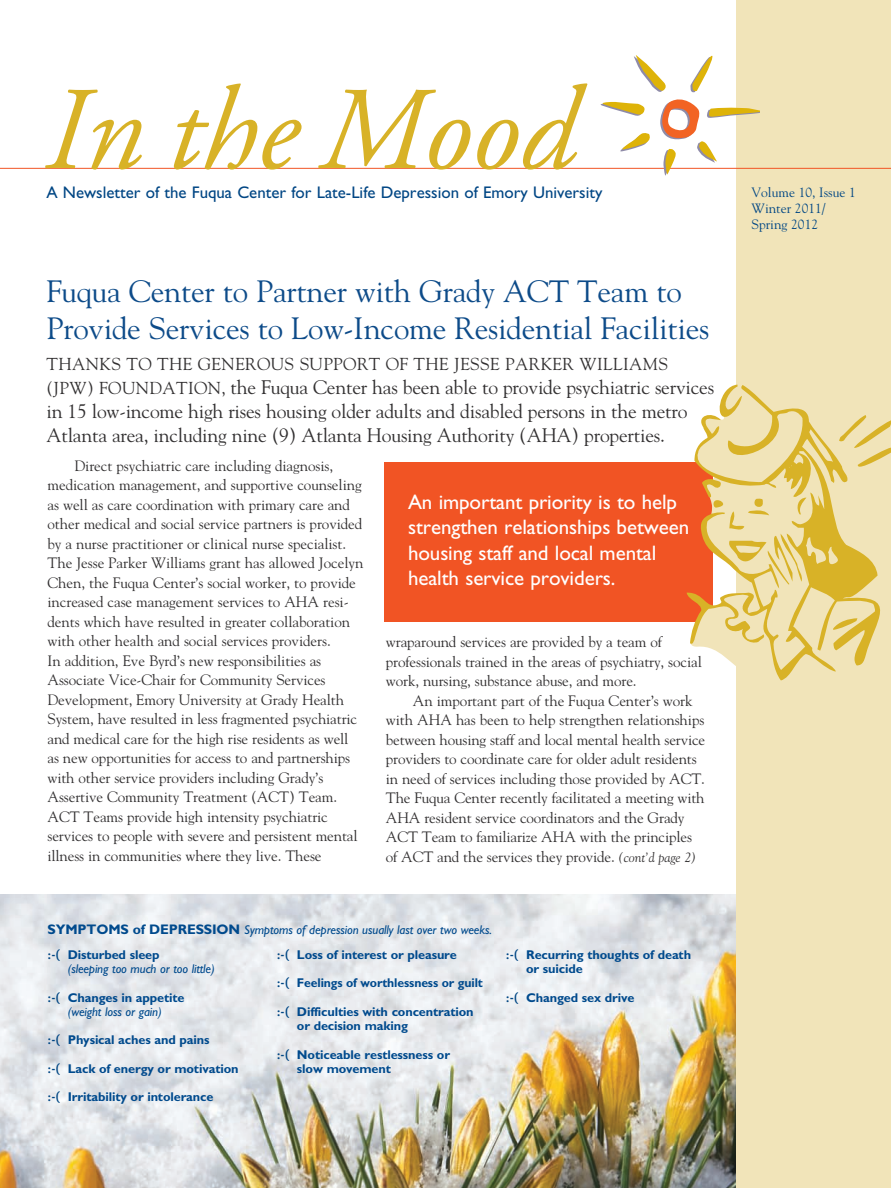
<style>
.page{position:relative;width:891px;height:1188px;background:#fff}
.page>*{position:absolute;margin:0;border:0;box-sizing:border-box;transform-origin:0 0}
.t1{font:341.7px "Face Cuts Four";color:#d8b227}
.t2{font:italic 118.2px "Adobe Garamond Pro";color:#d8b227}
.t3{font:30.75px/36.8px "Goudy";letter-spacing:-.005em;color:#0d4b89}
.t4{font:21px/25.5px "Gill Sans Std";letter-spacing:-.005em;color:#fff}
.t5{font:19.5px/24px "Goudy";letter-spacing:-.01em;color:#312f30}
.t6{font:17.25px "Goudy";letter-spacing:.02em;color:#312f30}
.t7{font:16.8px "Gill Sans Std";color:#004684}
.t8{font:15px/19.5px "Goudy";letter-spacing:-.01em;color:#312f30}
.t9{font:13.5px/16.2px "Goudy";color:#004684}
.t10{font:700 12.75px/14.2px "Gill Sans Std";letter-spacing:-.01em;color:#004a8d}
.t11{font:italic 12.75px/14.2px "Gill Sans Std";letter-spacing:-.01em;color:#004a8d}
.t12{font:700 12.75px "Gill Sans Std";letter-spacing:-.01em;color:#004a8d;scale:.96 1}
.s1{font-size:17.25px}
.s2{font-style:italic;font-size:13.5px}
.s3{font-weight:700;font-style:normal;font-size:13.8px}
.s4{font-family:"Meta Plus";font-weight:500;font-style:normal;color:#004684}
.s5{font-weight:700;font-style:normal}
.s6{font-family:"Meta Plus";font-weight:500;color:#004684}
</style>
<div class="page">
<img style="left:0;top:894px;width:737px;height:294px">
<div style="left:737px;top:0;width:154px;height:1188px;background:#f1e4b9"></div>
<hr style="left:0;top:168px;width:891px;height:1px;background:#f15424">
<svg style="left:600px;top:55px;width:159px;height:121px"></svg>
<div style="left:384px;top:462px;width:329px;height:160px;background:#f15424"></div>
<svg style="left:690px;top:375px;width:47px;height:296px"></svg>
<p class="t2" style="left:44px;top:60px;width:533px">In the Mood</p>
<p class="t7" style="left:46px;top:182px;width:557px">A Newsletter of the Fuqua Center for Late-Life Depression of Emory University</p>
<p class="t9" style="left:752px;top:183px;width:106px">Volume 10, Issue 1</p>
<p class="t9" style="left:752px;top:200px;width:76px">Winter 2011/<br>Spring 2012</p>
<p class="t3" style="left:46px;top:272px;width:665px">Fuqua Center to Partner with Grady ACT Team to<br>Provide Services to Low-Income Residential Facilities</p>
<p class="t6" style="left:46px;top:353px;width:623px">THANKS TO THE GENEROUS SUPPORT OF THE JESSE PARKER WILLIAMS</p>
<p class="t5" style="left:46px;top:374px;width:669px"><span class="s1">(JPW) FOUNDATION,</span> the Fuqua Center has been able to provide psychiatric services in 15 low-income high rises housing older adults and disabled persons in the metro<br>Atlanta area, including nine (9) Atlanta Housing Authority (AHA) properties.</p>
<p class="t1" style="left:677px;top:374px;width:229px">%</p>
<p class="t8" style="left:48px;top:455px;width:316px;text-indent:27px">Direct psychiatric care including diagnosis, medication management, and supportive counseling as well as care coordination with primary care and other medical and social service partners is provided by a nurse practitioner or clinical nurse specialist.</p>
<p class="t8" style="left:48px;top:553px;width:317px">The Jesse Parker Williams grant has allowed Jocelyn Chen, the Fuqua Center’s social worker, to provide increased case management services to AHA resi&shy;dents which have resulted in greater collaboration with other health and social services providers.<br>In addition, Eve Byrd’s new responsibilities as Associate Vice-Chair for Community Services Development, Emory University at Grady Health System, have resulted in less fragmented psychiatric and medical care for the high rise residents as well as new opportunities for access to and partnerships with other service providers including Grady’s Assertive Community Treatment (ACT) Team.<br>ACT Teams provide high intensity psychiatric services to people with severe and persistent mental illness in communities where they live. These</p>
<p class="t4" style="left:408px;top:489px;width:283px">An important priority is to help strengthen relationships between housing staff and local mental health service providers.</p>
<p class="t8" style="left:386px;top:632px;width:317px">wraparound services are provided by a team of professionals trained in the areas of psychiatry, social work, nursing, substance abuse, and more.</p>
<p class="t8" style="left:386px;top:690px;width:321px;text-indent:27px">An important part of the Fuqua Center’s work with AHA has been to help strengthen relationships between housing staff and local mental health service providers to coordinate care for older adult residents in need of services including those provided by ACT.<br>The Fuqua Center recently facilitated a meeting with AHA resident service coordinators and the Grady ACT Team to familiarize AHA with the principles of ACT and the services they provide. <span class="s2">(cont’d page 2)</span></p>
<p class="t11" style="left:48px;top:922px;width:446px"><span class="s3">SYMPTOMS of DEPRESSION</span> Symptoms of depression usually last over two weeks.</p>
<p class="t11" style="left:68px;top:948px;width:148px;text-indent:-20px"><span class="s4">:-(</span> <span class="s5">Disturbed sleep<br></span>(sleeping too much or too little)</p>
<p class="t11" style="left:48px;top:990px;width:139px;text-align:center"><span class="s4">:-(</span> <span class="s5">Changes in appetite </span>(weight loss or gain)</p>
<p class="t10" style="left:48px;top:1033px;width:164px"><span class="s6">:-(</span> Physical aches and pains</p>
<p class="t10" style="left:48px;top:1061px;width:193px"><span class="s6">:-(</span> Lack of energy or motivation</p>
<p class="t10" style="left:48px;top:1090px;width:168px"><span class="s6">:-(</span> Irritability or intolerance</p>
<p class="t10" style="left:277px;top:947px;width:182px"><span class="s6">:-(</span> Loss of interest or pleasure</p>
<p class="t12" style="left:277px;top:975px;width:216px"><span class="s6">:-(</span> Feelings of worthlessness or guilt</p>
<p class="t10" style="left:297px;top:1004px;width:178px;text-indent:-20px"><span class="s6">:-(</span> Difficulties with concentration or decision making</p>
<p class="t10" style="left:277px;top:1047px;width:175px"><span class="s6">:-(</span> Noticeable restlessness or</p>
<p class="t10" style="left:297px;top:1061px;width:95px">slow movement</p>
<p class="t10" style="left:506px;top:947px;width:187px"><span class="s6">:-(</span> Recurring thoughts of death</p>
<p class="t10" style="left:526px;top:962px;width:58px">or suicide</p>
<p class="t10" style="left:506px;top:990px;width:130px"><span class="s6">:-(</span> Changed sex drive</p>
</div>
